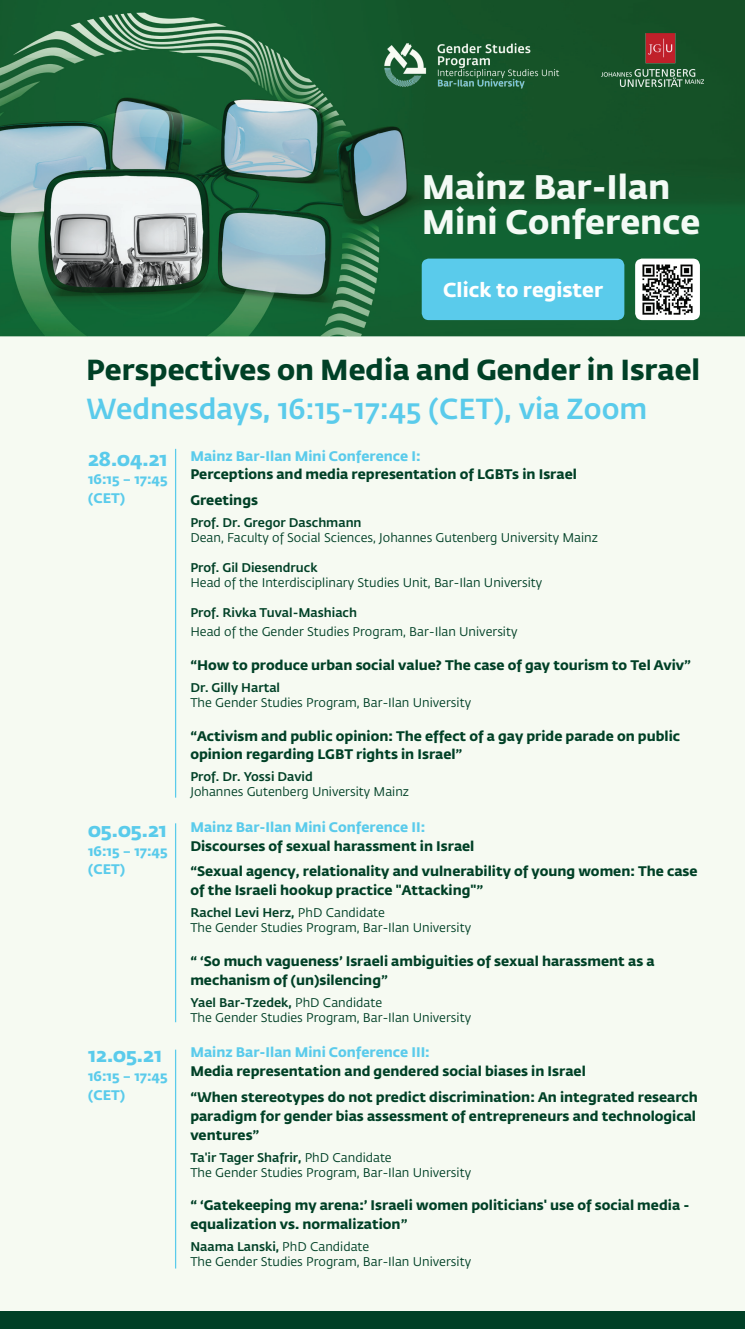
<style>
.page{position:relative;width:745px;height:1329px;background:#fff}
.page>*{position:absolute;margin:0;border:0;box-sizing:border-box;transform-origin:0 0}
.t1{font:700 33.75px/35.2px "Fedra Sans Barilan";color:#f3faf5}
.t2{font:700 28.75px "Fedra Sans Barilan";color:#004026}
.t3{font:500 28.75px "Fedra Sans Barilan";color:#5acbeb}
.t4{font:700 20px "Fedra Sans Barilan";color:#5acbeb}
.t5{font:700 20px "Fedra Sans Barilan";color:#fff}
.t6{font:700 13.75px/18.8px "Fedra Sans Barilan";color:#004026}
.t7{font:700 13.75px/18.8px "Fedra Sans Barilan";color:#5acbeb}
.t8{font:12.5px/15px "Fedra Sans Barilan";color:#004026}
.t9{font:500 12.5px "Fedra Sans Barilan";color:#004026}
.s1{font-weight:500}
</style>
<div class="page">
<div style="left:0;top:0;width:744px;height:1329px;background:#f6faf2"></div>
<img style="left:0;top:0;width:744px;height:337px">
<img style="left:383px;top:34px;width:210px;height:63px">
<img style="left:600px;top:34px;width:103px;height:53px">
<hr style="left:175px;top:449px;width:1px;height:348px;background:#5acbeb">
<hr style="left:175px;top:823px;width:1px;height:199px;background:#5acbeb">
<hr style="left:175px;top:1049px;width:1px;height:219px;background:#5acbeb">
<div style="left:0;top:1312px;width:744px;height:17px;background:#004026"></div>
<div style="left:421px;top:259px;width:203px;height:61px;background:#5acbeb;border-radius:7px"></div>
<div style="left:634px;top:259px;width:65px;height:61px;background:#fff;border-radius:7px"></div>
<img style="left:642px;top:264px;width:51px;height:51px">
<h1 class="t1" style="left:421px;top:172px;width:280px">Mainz Bar-Ilan<br>Mini Conference</h1>
<h3 class="t5" style="left:443px;top:277px;width:161px">Click to register</h3>
<h2 class="t2" style="left:86px;top:352px;width:615px">Perspectives on Media and Gender in Israel</h2>
<h2 class="t3" style="left:86px;top:392px;width:562px">Wednesdays, 16:15-17:45 (CET ,) via Zoom</h2>
<p class="t7" style="left:190px;top:447px;width:231px">Mainz Bar-Ilan Mini Conference :I</p>
<p class="t6" style="left:190px;top:462px;width:388px;line-height:25.9px">Perceptions and media representation of LGBTs in Israel<br>Greetings</p>
<p class="t9" style="left:190px;top:515px;width:173px">Prof. Dr. Gregor Daschmann</p>
<p class="t8" style="left:190px;top:531px;width:409px">Dean, Faculty of Social Sciences, Johannes Gutenberg University Mainz</p>
<p class="t9" style="left:190px;top:560px;width:129px">Prof. Gil Diesendruck</p>
<p class="t8" style="left:190px;top:576px;width:353px">Head of the Interdisciplinary Studies Unit, Bar-Ilan University</p>
<p class="t9" style="left:190px;top:605px;width:168px">Prof. Rivka Tuval-Mashiach</p>
<p class="t8" style="left:190px;top:625px;width:328px">Head of the Gender Studies Program, Bar-Ilan University</p>
<p class="t6" style="left:190px;top:656px;width:502px">“How to produce urban social value? The case of gay tourism to Tel Aviv“</p>
<p class="t9" style="left:190px;top:680px;width:91px">Dr. Gilly Hartal</p>
<p class="t8" style="left:190px;top:696px;width:282px">The Gender Studies Program, Bar-Ilan University</p>
<p class="t6" style="left:190px;top:727px;width:491px">“Activism and public opinion: The effect of a gay pride parade on public opinion regarding LGBT rights in Israel“</p>
<p class="t9" style="left:190px;top:769px;width:124px">Prof. Dr. Yossi David</p>
<p class="t8" style="left:190px;top:785px;width:220px">Johannes Gutenberg University Mainz</p>
<h3 class="t4" style="left:88px;top:446px;width:81px">28.04.21</h3>
<p class="t7" style="left:88px;top:471px;width:81px">16:15 – 17:45 (CET(</p>
<h3 class="t4" style="left:88px;top:817px;width:80px">05.05.21</h3>
<p class="t7" style="left:88px;top:842px;width:81px">16:15 – 17:45 (CET(</p>
<h3 class="t4" style="left:88px;top:1042px;width:75px">12.05.21</h3>
<p class="t7" style="left:88px;top:1068px;width:81px">16:15 – 17:45 (CET(</p>
<p class="t7" style="left:190px;top:818px;width:236px">Mainz Bar-Ilan Mini Conference II:</p>
<p class="t6" style="left:190px;top:834px;width:508px;line-height:25.9px">Discourses of sexual harassment in Israel<br>“Sexual agency, relationality and vulnerability of young women: The case</p>
<p class="t6" style="left:190px;top:882px;width:294px">of the Israeli hookup practice "Attacking “"</p>
<p class="t8" style="left:190px;top:906px;width:282px"><span class="s1">Rachel Levi Herz,</span> PhD Candidate<br>The Gender Studies Program, Bar-Ilan University</p>
<p class="t6" style="left:190px;top:953px;width:465px">“ ‘So much vagueness’ Israeli ambiguities of sexual harassment as a mechanism of (un)silencing“</p>
<p class="t8" style="left:190px;top:996px;width:282px"><span class="s1">Yael Bar-Tzedek,</span> PhD Candidate<br>The Gender Studies Program, Bar-Ilan University</p>
<p class="t7" style="left:190px;top:1044px;width:241px">Mainz Bar-Ilan Mini Conference III:</p>
<p class="t6" style="left:190px;top:1059px;width:508px;line-height:25.9px">Media representation and gendered social biases in Israel<br>“When stereotypes do not predict discrimination: An integrated research</p>
<p class="t6" style="left:190px;top:1107px;width:507px">paradigm for gender bias assessment of entrepreneurs and technological ventures“</p>
<p class="t8" style="left:190px;top:1150px;width:282px"><span class="s1">Ta i r' Tager Shafrir,</span> PhD Candidate<br>The Gender Studies Program, Bar-Ilan University</p>
<p class="t6" style="left:190px;top:1197px;width:500px">“ ‘Gatekeeping my arena ’ : Israeli women politicians' use of social media - equalization vs. normalization“</p>
<p class="t8" style="left:190px;top:1240px;width:282px"><span class="s1">Naama Lanski,</span> PhD Candidate<br>The Gender Studies Program, Bar-Ilan University</p>
</div>
